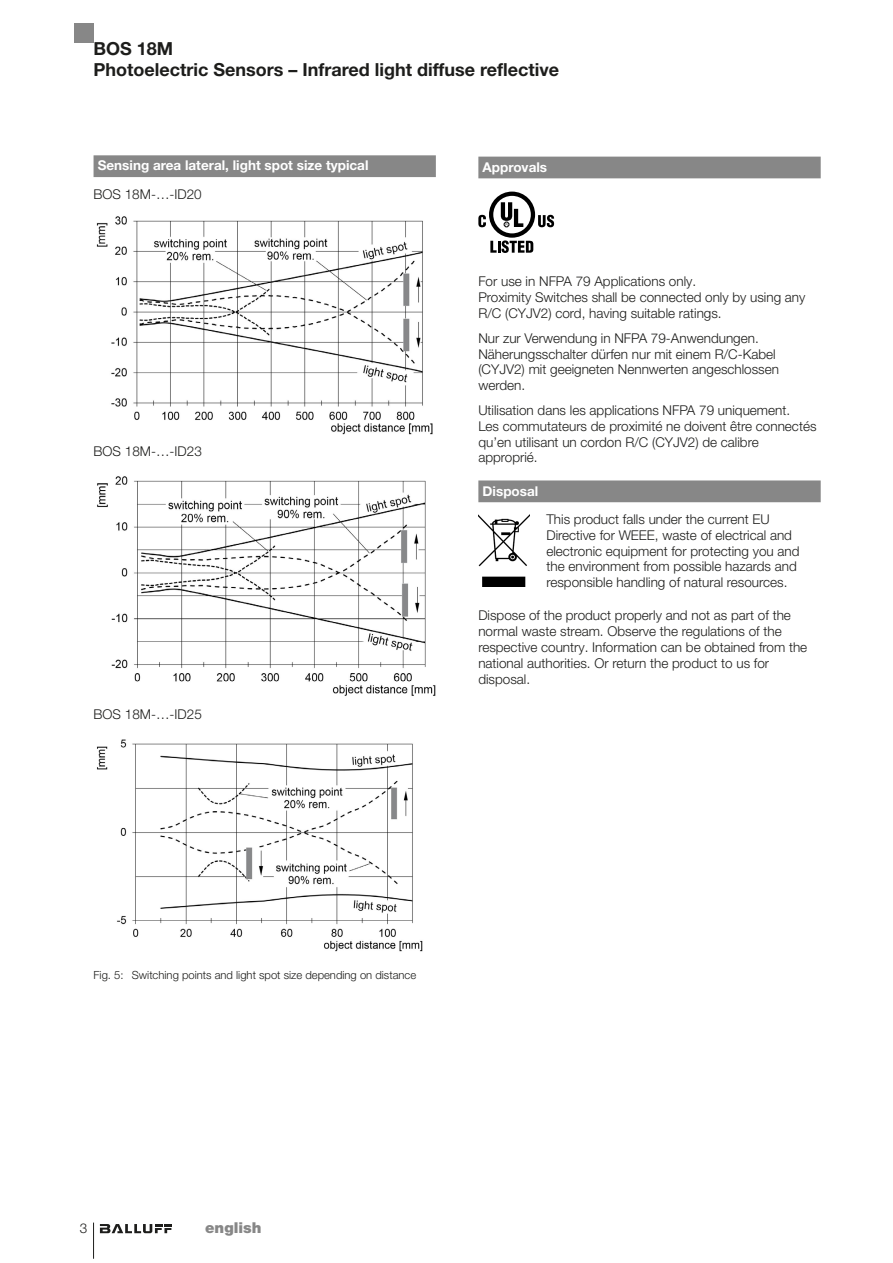
<style>
.page{position:relative;width:893px;height:1263px;background:#fff}
.page>*{position:absolute;margin:0;border:0;box-sizing:border-box;transform-origin:0 0}
.t1{font:700 18px/20.2px "Helvetica Neue LT Pro";color:#1d1d1b}
.t2{font:900 15px "Helvetica Neue LT Pro";color:#878787}
.t3{font:300 13.5px/15.9px "Helvetica Neue LT Pro";color:#1d1d1b}
.t4{font:700 13.5px "Helvetica Neue LT Pro";color:#fff}
.t5{font:300 11.25px "Helvetica Neue LT Pro";color:#1d1d1b}
</style>
<div class="page">
<hr style="left:93px;top:1222px;width:1px;height:37px;background:#1d1d1b">
<svg style="left:100px;top:1224px;width:72px;height:9px"></svg>
<div style="left:74px;top:23px;width:20px;height:20px;background:#878787"></div>
<div style="left:478px;top:157px;width:343px;height:21px;background:#878787"></div>
<div style="left:478px;top:480px;width:343px;height:22px;background:#878787"></div>
<svg style="left:490px;top:240px;width:43px;height:13px"></svg>
<svg style="left:538px;top:215px;width:16px;height:12px"></svg>
<svg style="left:489px;top:192px;width:46px;height:46px"></svg>
<div style="left:493px;top:196px;width:38px;height:37px;background:#fff;border-radius:50%"></div>
<svg style="left:501px;top:202px;width:22px;height:25px"></svg>
<svg style="left:478px;top:215px;width:8px;height:12px"></svg>
<img style="left:478px;top:514px;width:51px;height:72px">
<div style="left:94px;top:155px;width:342px;height:22px;background:#878787"></div>
<img style="left:96px;top:216px;width:337px;height:218px">
<img style="left:97px;top:476px;width:339px;height:220px">
<img style="left:97px;top:739px;width:326px;height:213px">
<h1 class="t1" style="left:94px;top:38px;width:467px">BOS 18M<br>Photoelectric Sensors – Infrared light diffuse reflective</h1>
<p class="t4" style="left:98px;top:157px;width:272px">Sensing area lateral, light spot size typical</p>
<p class="t3" style="left:94px;top:186px;width:110px">BOS 18M-…-ID20</p>
<p class="t3" style="left:94px;top:443px;width:110px">BOS 18M-…-ID23</p>
<p class="t3" style="left:94px;top:706px;width:110px">BOS 18M-…-ID25</p>
<p class="t4" style="left:483px;top:158px;width:66px">Approvals</p>
<p class="t3" style="left:478px;top:273px;width:329px">For use in NFPA 79 Applications only.<br>Proximity Switches shall be connected only by using any<br>R/C (CYJV2) cord, having suitable ratings.</p>
<p class="t3" style="left:478px;top:330px;width:302px">Nur zur Verwendung in NFPA 79-Anwendungen.<br>Näherungsschalter dürfen nur mit einem R/C-Kabel (CYJV2) mit geeigneten Nennwerten angeschlossen werden.</p>
<p class="t3" style="left:478px;top:402px;width:340px">Utilisation dans les applications NFPA 79 uniquement.<br>Les commutateurs de proximité ne doivent être connectés qu’en utilisant un cordon R/C (CYJV2) de calibre approprié.</p>
<p class="t4" style="left:483px;top:482px;width:57px">Disposal</p>
<p class="t3" style="left:546px;top:511px;width:255px">This product falls under the current EU Directive for WEEE, waste of electrical and electronic equipment for protecting you and the environment from possible hazards and responsible handling of natural resources.</p>
<p class="t3" style="left:478px;top:607px;width:330px">Dispose of the product properly and not as part of the normal waste stream. Observe the regulations of the respective country. Information can be obtained from the national authorities. Or return the product to us for disposal.</p>
<p class="t5" style="left:94px;top:968px;width:324px">Fig. 5: Switching points and light spot size depending on distance</p>
<p class="t3" style="left:80px;top:1220px;width:9px">3</p>
<p class="t2" style="left:205px;top:1219px;width:58px">english</p>
</div>
